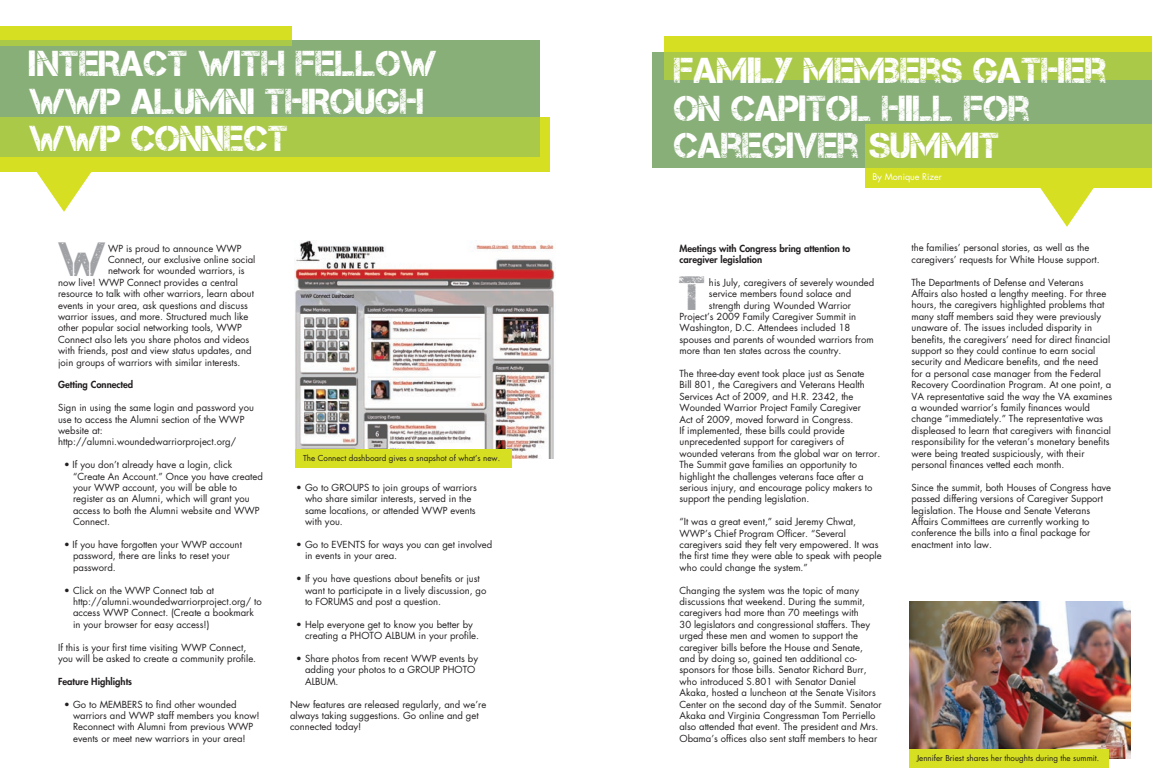
<style>
.page{position:relative;width:1152px;height:783px;background:#fff}
.page>*{position:absolute;margin:0;border:0;box-sizing:border-box;transform-origin:0 0}
.t1{font:48px "Captureit";color:#a0a1a5}
.t2{font:36px/37.6px "Captureit";color:#fff}
.t3{font:9.5px/11.4px "Futura";color:#231f20}
.t4{font:800 9.5px/11.4px "Futura";color:#231f20}
.t5{font:9px "Futura";color:#fff}
.t6{font:8px "Futura";color:#231f20}
</style>
<div class="page">
<div style="left:652px;top:52px;width:500px;height:115px;background:#89af78"></div>
<svg style="left:664px;top:36px;width:488px;height:44px;background:#bad13a"></svg>
<svg style="left:865px;top:124px;width:287px;height:64px;background:#b7cf3c"></svg>
<svg style="left:1039px;top:186px;width:56px;height:41px"></svg>
<img style="left:909px;top:601px;width:222px;height:158px">
<div style="left:0;top:40px;width:540px;height:116px;background:#89af78"></div>
<svg style="left:0;top:117px;width:550px;height:55px;background:#b6cf3d"></svg>
<svg style="left:0;top:26px;width:292px;height:20px;background:#c8d82d"></svg>
<svg style="left:36px;top:171px;width:56px;height:41px"></svg>
<img style="left:294px;top:241px;width:262px;height:217px">
<div style="left:909px;top:749px;width:199px;height:18px;background:#d6df21"></div>
<div style="left:296px;top:449px;width:216px;height:19px;background:#d6df21"></div>
<h2 class="t2" style="left:29px;top:45px;width:409px">INTERACT WITH FELLOW<br>WWP ALUMNI THROUGH<br>WWP CONNECT</h2>
<h1 class="t1" style="left:58px;top:233px;width:49px">W</h1>
<p class="t3" style="left:108px;top:242px;width:135px">WP is proud to announce WWP</p>
<p class="t3" style="left:108px;top:254px;width:149px">Connect, our exclusive online social</p>
<p class="t3" style="left:108px;top:265px;width:138px">network for wounded warriors, is</p>
<p class="t3" style="left:58px;top:276px;width:181px">now live! WWP Connect provides a central</p>
<p class="t3" style="left:58px;top:288px;width:197px">resource to talk with other warriors, learn about</p>
<p class="t3" style="left:58px;top:299px;width:191px">events in your area, ask questions and discuss</p>
<p class="t3" style="left:58px;top:311px;width:192px">warrior issues, and more. Structured much like</p>
<p class="t3" style="left:58px;top:322px;width:185px">other popular social networking tools, WWP</p>
<p class="t3" style="left:58px;top:333px;width:193px">Connect also lets you share photos and videos</p>
<p class="t3" style="left:58px;top:345px;width:195px">with friends, post and view status updates, and</p>
<p class="t3" style="left:58px;top:356px;width:184px">join groups of warriors with similar interests.</p>
<p class="t4" style="left:58px;top:379px;width:77px">Getting Connected</p>
<p class="t3" style="left:58px;top:402px;width:197px">Sign in using the same login and password you use to access the Alumni section of the WWP website at: http://alumni.woundedwarriorproject.org/</p>
<p class="t3" style="left:73px;top:459px;width:191px;text-indent:-9px">• If you don’t already have a login, click “Create An Account.” Once you have created your WWP account, you will be able to register as an Alumni, which will grant you access to both the Alumni website and WWP Connect.</p>
<p class="t3" style="left:73px;top:539px;width:170px;text-indent:-9px">• If you have forgotten your WWP account password, there are links to reset your password.</p>
<p class="t3" style="left:73px;top:584px;width:190px;text-indent:-9px">• Click on the WWP Connect tab at http://alumni.woundedwarriorproject.org/ to access WWP Connect. (Create a bookmark in your browser for easy access!)</p>
<p class="t3" style="left:58px;top:641px;width:200px">If this is your first time visiting WWP Connect, you will be asked to create a community profile.</p>
<p class="t4" style="left:58px;top:675px;width:76px">Feature Highlights</p>
<p class="t3" style="left:73px;top:698px;width:188px;text-indent:-9px">• Go to MEMBERS to find other wounded warriors and WWP staff members you know!<br>Reconnect with Alumni from previous WWP events or meet new warriors in your area!</p>
<p class="t6" style="left:303px;top:453px;width:198px">The Connect dashboard gives a snapshot of what’s new.</p>
<p class="t3" style="left:305px;top:482px;width:173px;text-indent:-9px">• Go to GROUPS to join groups of warriors who share similar interests, served in the same locations, or attended WWP events with you.</p>
<p class="t3" style="left:305px;top:539px;width:189px;text-indent:-9px">• Go to EVENTS for ways you can get involved in events in your area.</p>
<p class="t3" style="left:305px;top:573px;width:183px;text-indent:-9px">• If you have questions about benefits or just want to participate in a lively discussion, go to FORUMS and post a question.</p>
<p class="t3" style="left:305px;top:618px;width:176px;text-indent:-9px">• Help everyone get to know you better by creating a PHOTO ALBUM in your profile.</p>
<p class="t3" style="left:305px;top:653px;width:175px;text-indent:-9px">• Share photos from recent WWP events by adding your photos to a GROUP PHOTO<br>ALBUM.</p>
<p class="t3" style="left:290px;top:698px;width:198px">New features are released regularly, and we’re always taking suggestions. Go online and get connected today!</p>
<h2 class="t2" style="left:674px;top:52px;width:434px">FAMILY MEMBERS GATHER<br>ON CAPITOL HILL FOR<br>CAREGIVER SUMMIT</h2>
<p class="t5" style="left:872px;top:170px;width:71px">By Monique Rizer</p>
<p class="t4" style="left:679px;top:242px;width:172px">Meetings with Congress bring attention to caregiver legislation</p>
<p class="t3" style="left:709px;top:276px;width:167px">his July, caregivers of severely wounded</p>
<p class="t3" style="left:709px;top:288px;width:144px">service members found solace and</p>
<p class="t3" style="left:709px;top:299px;width:144px">strength during Wounded Warrior</p>
<p class="t3" style="left:679px;top:311px;width:178px">Project’s 2009 Family Caregiver Summit in</p>
<p class="t3" style="left:679px;top:322px;width:172px">Washington, D.C. Attendees included 18</p>
<p class="t3" style="left:679px;top:333px;width:196px">spouses and parents of wounded warriors from</p>
<p class="t3" style="left:679px;top:345px;width:164px">more than ten states across the country.</p>
<p class="t3" style="left:679px;top:368px;width:202px">The three-day event took place just as Senate<br>Bill 801, the Caregivers and Veterans Health Services Act of 2009, and H.R. 2342, the Wounded Warrior Project Family Caregiver<br>Act of 2009, moved forward in Congress.<br>If implemented, these bills could provide unprecedented support for caregivers of wounded veterans from the global war on terror.<br>The Summit gave families an opportunity to highlight the challenges veterans face after a serious injury, and encourage policy makers to support the pending legislation.</p>
<p class="t3" style="left:679px;top:516px;width:204px">“It was a great event,” said Jeremy Chwat, WWP’s Chief Program Officer. “Several caregivers said they felt very empowered. It was the first time they were able to speak with people who could change the system.”</p>
<p class="t3" style="left:679px;top:584px;width:204px">Changing the system was the topic of many discussions that weekend. During the summit, caregivers had more than 70 meetings with<br>30 legislators and congressional staffers. They urged these men and women to support the caregiver bills before the House and Senate,<br>and by doing so, gained ten additional co&shy;sponsors for those bills. Senator Richard Burr, who introduced S.801 with Senator Daniel Akaka, hosted a luncheon at the Senate Visitors Center on the second day of the Summit. Senator Akaka and Virginia Congressman Tom Perriello also attended that event. The president and Mrs.<br>Obama’s offices also sent staff members to hear</p>
<h1 class="t1" style="left:679px;top:266px;width:28px">T</h1>
<p class="t3" style="left:911px;top:242px;width:190px">the families’ personal stories, as well as the caregivers’ requests for White House support.</p>
<p class="t3" style="left:911px;top:276px;width:202px">The Departments of Defense and Veterans Affairs also hosted a lengthy meeting. For three hours, the caregivers highlighted problems that many staff members said they were previously unaware of. The issues included disparity in benefits, the caregivers’ need for direct financial support so they could continue to earn social security and Medicare benefits, and the need<br>for a personal case manager from the Federal Recovery Coordination Program. At one point, a VA representative said the way the VA examines a wounded warrior’s family finances would change “immediately.” The representative was displeased to learn that caregivers with financial responsibility for the veteran’s monetary benefits were being treated suspiciously, with their personal finances vetted each month.</p>
<p class="t3" style="left:911px;top:482px;width:201px">Since the summit, both Houses of Congress have passed differing versions of Caregiver Support legislation. The House and Senate Veterans Affairs Committees are currently working to conference the bills into a final package for enactment into law.</p>
<p class="t6" style="left:917px;top:752px;width:184px">Jennifer Briest shares her thoughts during the summit.</p>
</div>
